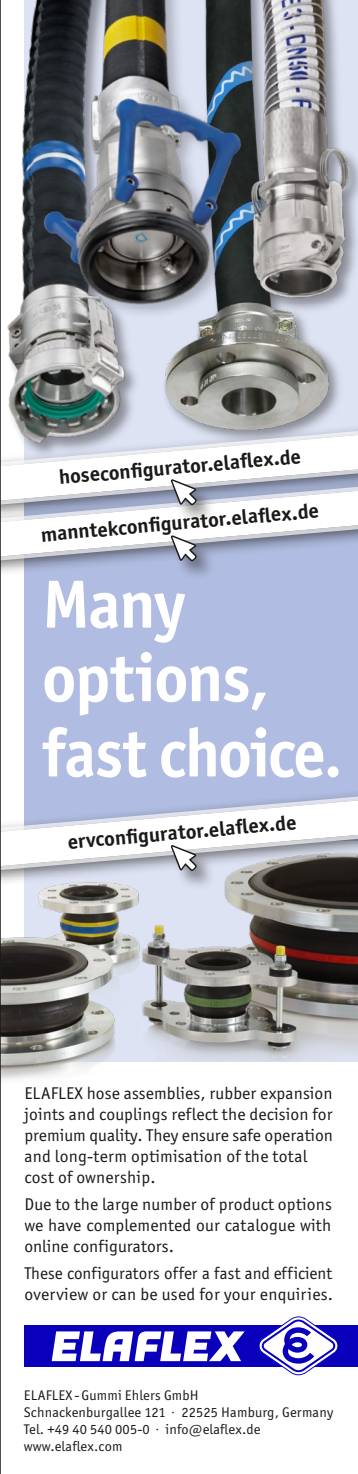
<style>
.page{position:relative;width:358px;height:1474px;background:#fff}
.page>*{position:absolute;margin:0;border:0;box-sizing:border-box;transform-origin:0 0}
.t1{font:700 68.25px/74.4px "Officina Sans ITC Std";letter-spacing:-.02em;color:#fff}
.t2{font:700 20.47px "Officina Sans ITC Std";color:#1a1a18}
.t3{font:17.15px/21px "Officina Sans ITC Std";letter-spacing:.01em;color:#1a1a18}
.t4{font:14px "Officina Sans ITC Std";letter-spacing:.01em;color:#1a1a18}
.s1{font-weight:500}
</style>
<div class="page">
<div style="left:25px;top:471px;width:332px;height:397px;background:#b0bce1"></div>
<img style="left:1px;top:891px;width:356px;height:189px">
<img style="left:7px;top:0;width:136px;height:418px">
<img style="left:143px;top:325px;width:214px;height:93px">
<img style="left:256px;top:0;width:101px;height:325px">
<img style="left:29px;top:0;width:227px;height:345px">
<div style="left:0;top:784px;width:357px;height:107px;background:#1a1a18;opacity:.65"></div>
<svg style="left:1px;top:789px;width:356px;height:88px"></svg>
<div style="left:171px;top:845px;width:45px;height:46px;background:#1a1a18;opacity:.45"></div>
<svg style="left:170px;top:845px;width:27px;height:26px"></svg>
<div style="left:0;top:474px;width:357px;height:107px;background:#1a1a18;opacity:.65"></div>
<svg style="left:1px;top:526px;width:356px;height:42px"></svg>
<div style="left:171px;top:535px;width:45px;height:46px;background:#1a1a18;opacity:.45"></div>
<svg style="left:170px;top:535px;width:27px;height:27px"></svg>
<div style="left:0;top:418px;width:357px;height:108px;background:#1a1a18;opacity:.65"></div>
<svg style="left:1px;top:424px;width:356px;height:88px"></svg>
<div style="left:171px;top:479px;width:45px;height:46px;background:#1a1a18;opacity:.45"></div>
<svg style="left:170px;top:479px;width:27px;height:27px"></svg>
<div style="left:25px;top:1325px;width:332px;height:41px;background:#0a00bc"></div>
<svg style="left:258px;top:1316px;width:80px;height:59px"></svg>
<svg style="left:52px;top:1331px;width:192px;height:30px"></svg>
<hr style="left:0;top:0;width:1px;height:1473px;background:#1a1a18">
<p class="t2" style="left:58px;top:464px;width:244px;rotate:-5deg">hoseconfi gurator.elafl ex.de</p>
<p class="t2" style="left:40px;top:522px;width:280px;rotate:-5deg">manntekconfi gurator.elafl ex.de</p>
<p class="t1" style="left:42px;top:566px;width:301px">Many options, fast choice<span class="s1">.</span></p>
<p class="t2" style="left:66px;top:829px;width:230px;rotate:-5deg">ervconfi gurator.elafl ex.de</p>
<p class="t3" style="left:24px;top:1082px;width:309px">ELAFLEX hose assemblies, rubber expansion joints and couplings reflect the decision for premium quality. They ensure safe operation and long-term optimisation of the total cost of ownership.</p>
<p class="t3" style="left:24px;top:1193px;width:308px;text-align:justify">Due to the large number of product options we have complemented our catalogue with online configurators.</p>
<p class="t3" style="left:24px;top:1262px;width:310px">These configurators offer a fast and efficient overview or can be used for your enquiries.</p>
<p class="t4" style="left:24px;top:1386px;width:176px">ELAFLEX - Gummi Ehlers GmbH</p>
<p class="t4" style="left:24px;top:1404px;width:310px">Schnackenburgallee 121 · 22525 Hamburg, Germany</p>
<p class="t4" style="left:24px;top:1421px;width:238px">Tel. +49 40 540 005-0 · info@elaflex.de</p>
<p class="t4" style="left:24px;top:1437px;width:100px">www.elaflex.com</p>
</div>
